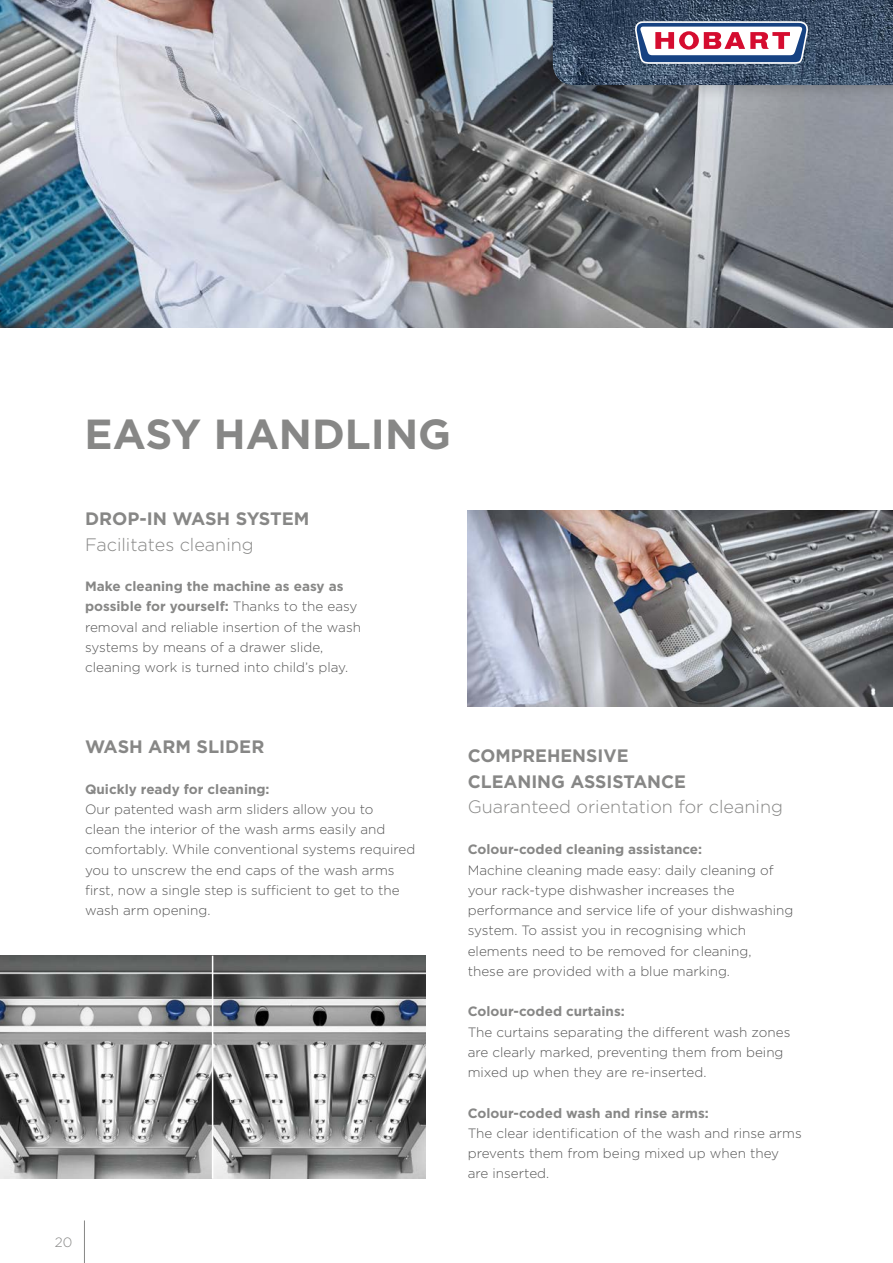
<style>
.page{position:relative;width:893px;height:1263px;background:#fff}
.page>*{position:absolute;margin:0;border:0;box-sizing:border-box;transform-origin:0 0}
.t1{font:700 42px "Gotham";color:#878786}
.t2{font:700 18px/25.5px "Gotham";color:#878786}
.t3{font:300 18px "Gotham";color:#878786}
.t4{font:300 13.5px/20.2px "Gotham";color:#565656}
.t5{font:700 13.5px "Gotham";color:#878786}
.t6{font:300 13.5px "Gotham";color:#878786}
.s1{font-weight:700;color:#878786}
</style>
<div class="page">
<hr style="left:84px;top:1220px;width:1px;height:43px;background:#878786">
<img style="left:0;top:0;width:893px;height:328px">
<img style="left:0;top:956px;width:425px;height:222px">
<hr style="left:212px;top:956px;width:1px;height:222px;background:#fff">
<img style="left:468px;top:510px;width:425px;height:197px">
<div style="left:541px;top:0;width:352px;height:102px;background:#000;opacity:.2"></div>
<img style="left:553px;top:0;width:340px;height:85px">
<svg style="left:635px;top:21px;width:173px;height:43px"></svg>
<h1 class="t1" style="left:85px;top:407px;width:368px">EASY HANDLING</h1>
<h2 class="t2" style="left:85px;top:506px;width:226px">DROP-IN WASH SYSTEM</h2>
<h2 class="t3" style="left:85px;top:533px;width:170px">Facilitates cleaning</h2>
<p class="t4" style="left:85px;top:576px;width:277px"><span class="s1">Make cleaning the machine as easy as possible for yourself:</span> Thanks to the easy removal and reliable insertion of the wash systems by means of a drawer slide, cleaning work is turned into child’s play.</p>
<h2 class="t2" style="left:85px;top:734px;width:181px">WASH ARM SLIDER</h2>
<p class="t5" style="left:85px;top:780px;width:186px">Quickly ready for cleaning:</p>
<p class="t4" style="left:85px;top:799px;width:332px">Our patented wash arm sliders allow you to<br>clean the interior of the wash arms easily and comfortably. While conventional systems required you to unscrew the end caps of the wash arms first, now a single step is sufficient to get to the wash arm opening.</p>
<p class="t6" style="left:55px;top:1234px;width:19px">20</p>
<h2 class="t2" style="left:468px;top:743px;width:220px">COMPREHENSIVE<br>CLEANING ASSISTANCE</h2>
<h2 class="t3" style="left:468px;top:795px;width:317px">Guaranteed orientation for cleaning</h2>
<p class="t5" style="left:468px;top:841px;width:236px">Colour-coded cleaning assistance:</p>
<p class="t4" style="left:468px;top:859px;width:327px">Machine cleaning made easy: daily cleaning of your rack-type dishwasher increases the performance and service life of your dishwashing system. To assist you in recognising which elements need to be removed for cleaning,<br>these are provided with a blue marking.</p>
<p class="t5" style="left:468px;top:1003px;width:159px">Colour-coded curtains:</p>
<p class="t4" style="left:468px;top:1021px;width:324px">The curtains separating the different wash zones are clearly marked, preventing them from being mixed up when they are re-inserted.</p>
<p class="t5" style="left:468px;top:1104px;width:243px">Colour-coded wash and rinse arms:</p>
<p class="t4" style="left:468px;top:1123px;width:336px">The clear identification of the wash and rinse arms prevents them from being mixed up when they are inserted.</p>
</div>
